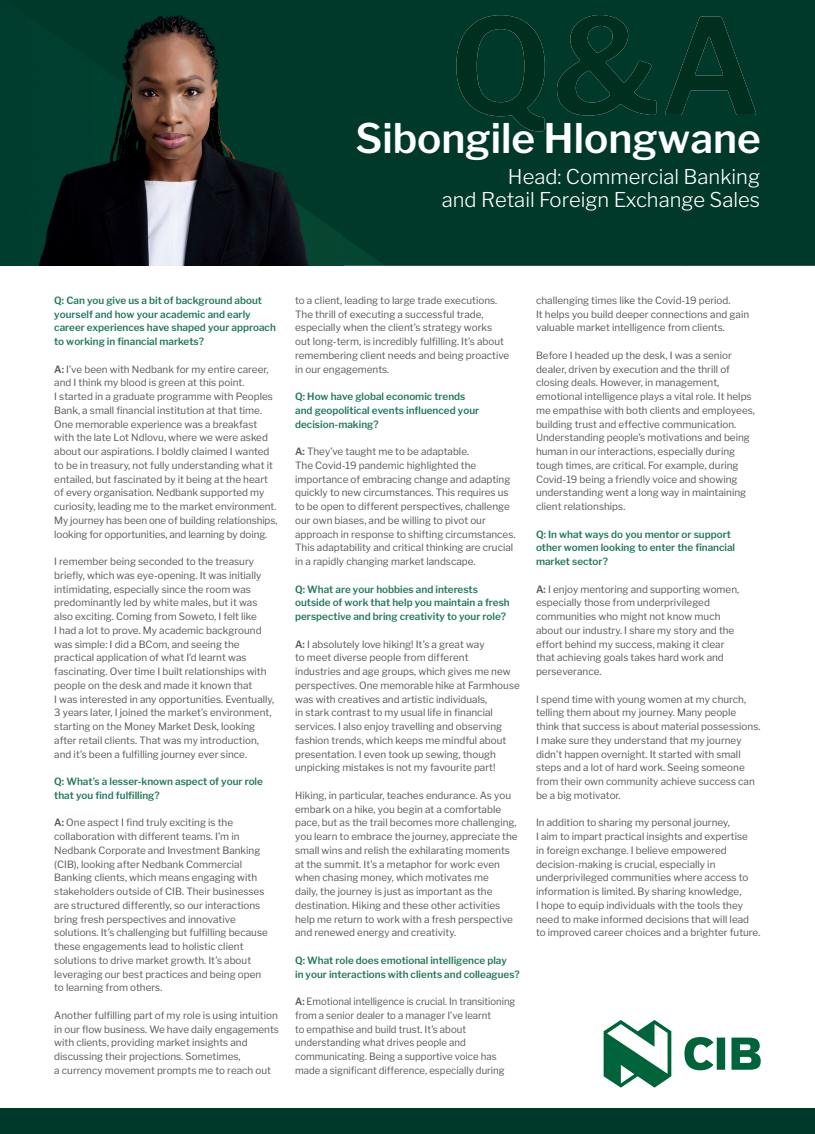
<style>
.page{position:relative;width:815px;height:1134px;background:#fff}
.page>*{position:absolute;margin:0;border:0;box-sizing:border-box;transform-origin:0 0}
.t1{font:600 40.5px "Libre Franklin";color:#fff}
.t2{font:300 20.25px/22.5px "Libre Franklin";color:#fff;text-align:right}
.t3{font:10px/13.8px "Libre Franklin";color:#57585a}
.t4{font:600 10px/13.8px "Libre Franklin";color:#207856}
.t5{font:10px/13.8px "Libre Franklin";color:#57585a;scale:.95 1}
.s1{font-weight:600}
</style>
<div class="page">
<div style="left:0;top:1108px;width:815px;height:26px;background:#00392a"></div>
<img style="left:0;top:0;width:815px;height:266px">
<svg style="left:684px;top:1037px;width:77px;height:33px"></svg>
<svg style="left:603px;top:1020px;width:69px;height:68px"></svg>
<img style="left:456px;top:15px;width:299px;height:117px">
<h1 class="t1" style="left:355px;top:113px;width:407px">Sibongile Hlongwane</h1>
<h2 class="t2" style="left:442px;top:166px;width:320px">Head: Commercial Banking<br>and Retail Foreign Exchange Sales</h2>
<p class="t4" style="left:54px;top:293px;width:223px">Q: Can you give us a bit of background about yourself and how your academic and early career experiences have shaped your approach to working in financial markets?</p>
<p class="t3" style="left:54px;top:362px;width:225px"><span class="s1">A:</span> I’ve been with Nedbank for my entire career, and I think my blood is green at this point.<br>I started in a graduate programme with Peoples Bank, a small financial institution at that time.<br>One memorable experience was a breakfast with the late Lot Ndlovu, where we were asked about our aspirations. I boldly claimed I wanted to be in treasury, not fully understanding what it entailed, but fascinated by it being at the heart of every organisation. Nedbank supported my curiosity, leading me to the market environment.<br>My journey has been one of building relationships, looking for opportunities, and learning by doing.</p>
<p class="t3" style="left:54px;top:554px;width:221px">I remember being seconded to the treasury briefly, which was eye-opening. It was initially intimidating, especially since the room was predominantly led by white males, but it was also exciting. Coming from Soweto, I felt like<br>I had a lot to prove. My academic background was simple: I did a BCom, and seeing the practical application of what I’d learnt was fascinating. Over time I built relationships with people on the desk and made it known that<br>I was interested in any opportunities. Eventually, 3 years later, I joined the market’s environment, starting on the Money Market Desk, looking after retail clients. That was my introduction, and it’s been a fulfilling journey ever since.</p>
<p class="t4" style="left:54px;top:774px;width:210px">Q: What’s a lesser-known aspect of your role that you find fulfilling?</p>
<p class="t3" style="left:54px;top:816px;width:215px"><span class="s1">A:</span> One aspect I find truly exciting is the collaboration with different teams. I’m in Nedbank Corporate and Investment Banking (CIB), looking after Nedbank Commercial Banking clients, which means engaging with stakeholders outside of CIB. Their businesses are structured differently, so our interactions bring fresh perspectives and innovative solutions. It’s challenging but fulfilling because these engagements lead to holistic client solutions to drive market growth. It’s about leveraging our best practices and being open to learning from others.</p>
<p class="t3" style="left:54px;top:1008px;width:226px">Another fulfilling part of my role is using intuition in our flow business. We have daily engagements with clients, providing market insights and discussing their projections. Sometimes,<br>a currency movement prompts me to reach out</p>
<p class="t3" style="left:295px;top:293px;width:216px">to a client, leading to large trade executions.<br>The thrill of executing a successful trade, especially when the client’s strategy works out long-term, is incredibly fulfilling. It’s about remembering client needs and being proactive in our engagements.</p>
<p class="t4" style="left:295px;top:389px;width:186px">Q: How have global economic trends and geopolitical events influenced your decision-making?</p>
<p class="t3" style="left:295px;top:444px;width:222px"><span class="s1">A:</span> They’ve taught me to be adaptable.<br>The Covid-19 pandemic highlighted the importance of embracing change and adapting quickly to new circumstances. This requires us to be open to different perspectives, challenge our own biases, and be willing to pivot our approach in response to shifting circumstances.<br>This adaptability and critical thinking are crucial in a rapidly changing market landscape.</p>
<p class="t4" style="left:295px;top:582px;width:216px">Q: What are your hobbies and interests outside of work that help you maintain a fresh perspective and bring creativity to your role?</p>
<p class="t3" style="left:295px;top:637px;width:226px"><span class="s1">A:</span> I absolutely love hiking! It’s a great way<br>to meet diverse people from different<br>industries and age groups, which gives me new perspectives. One memorable hike at Farmhouse was with creatives and artistic individuals,<br>in stark contrast to my usual life in financial services. I also enjoy travelling and observing fashion trends, which keeps me mindful about presentation. I even took up sewing, though unpicking mistakes is not my favourite part!</p>
<p class="t3" style="left:295px;top:788px;width:224px">Hiking, in particular, teaches endurance. As you embark on a hike, you begin at a comfortable pace, but as the trail becomes more challenging, you learn to embrace the journey, appreciate the small wins and relish the exhilarating moments at the summit. It’s a metaphor for work: even when chasing money, which motivates me<br>daily, the journey is just as important as the destination. Hiking and these other activities help me return to work with a fresh perspective and renewed energy and creativity.</p>
<p class="t4" style="left:295px;top:953px;width:226px">Q: What role does emotional intelligence play<br>in your interactions with clients and colleagues?</p>
<p class="t5" style="left:295px;top:994px;width:233px"><span class="s1">A:</span> Emotional intelligence is crucial. In transitioning from a senior dealer to a manager I’ve learnt<br>to empathise and build trust. It’s about understanding what drives people and communicating. Being a supportive voice has made a significant difference, especially during</p>
<p class="t3" style="left:536px;top:293px;width:215px">challenging times like the Covid-19 period.<br>It helps you build deeper connections and gain valuable market intelligence from clients.</p>
<p class="t3" style="left:536px;top:348px;width:221px">Before I headed up the desk, I was a senior dealer, driven by execution and the thrill of closing deals. However, in management, emotional intelligence plays a vital role. It helps me empathise with both clients and employees, building trust and effective communication.<br>Understanding people’s motivations and being human in our interactions, especially during tough times, are critical. For example, during Covid-19 being a friendly voice and showing understanding went a long way in maintaining client relationships.</p>
<p class="t4" style="left:536px;top:527px;width:201px">Q: In what ways do you mentor or support other women looking to enter the financial market sector?</p>
<p class="t3" style="left:536px;top:582px;width:205px"><span class="s1">A:</span> I enjoy mentoring and supporting women, especially those from underprivileged communities who might not know much about our industry. I share my story and the effort behind my success, making it clear that achieving goals takes hard work and perseverance.</p>
<p class="t3" style="left:536px;top:692px;width:226px">I spend time with young women at my church, telling them about my journey. Many people think that success is about material possessions.<br>I make sure they understand that my journey didn’t happen overnight. It started with small steps and a lot of hard work. Seeing someone from their own community achieve success can be a big motivator.</p>
<p class="t3" style="left:536px;top:816px;width:226px">In addition to sharing my personal journey,<br>I aim to impart practical insights and expertise<br>in foreign exchange. I believe empowered decision-making is crucial, especially in underprivileged communities where access to information is limited. By sharing knowledge,<br>I hope to equip individuals with the tools they need to make informed decisions that will lead to improved career choices and a brighter future.</p>
</div>
